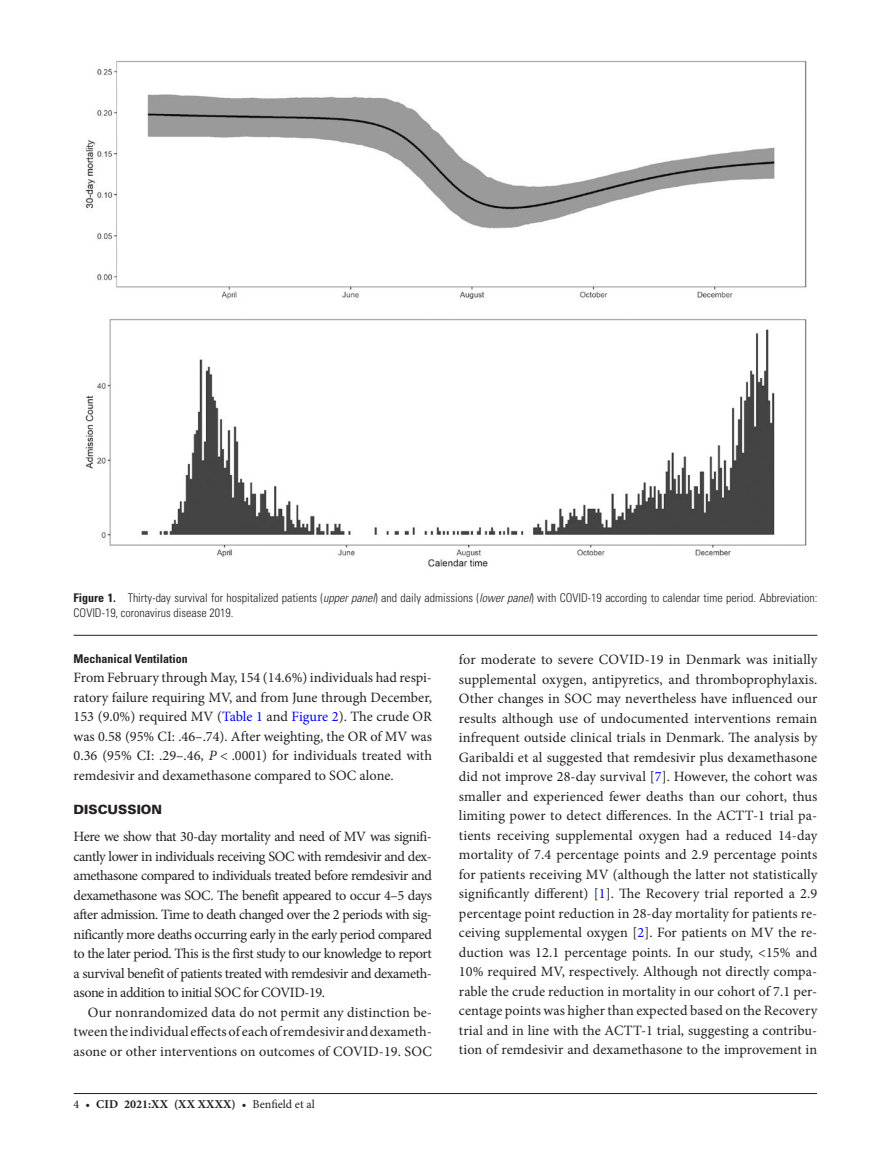
<style>
.page{position:relative;width:891px;height:1174px;background:#fff}
.page>*{position:absolute;margin:0;border:0;box-sizing:border-box;transform-origin:0 0}
.t1{font:14.25px/19.5px "Minion Pro";letter-spacing:-.005em;color:#231f20;text-align:justify}
.t2{font:900 12.75px "Univers LT Std";color:#231f20}
.t3{font:300 condensed 12px/15px "Univers LT Std";color:#231f20}
.t4{font:700 12px "Minion Pro";letter-spacing:.01em;color:#231f20}
.t5{font:700 condensed 12px "Univers LT Std";color:#231f20}
.s1{font-weight:700}
.s2{font-style:italic}
.s3{color:#00f}
.s4{font-weight:400}
</style>
<div class="page">
<hr style="left:74px;top:1093px;width:743px;height:1px;background:#231f20">
<hr style="left:74px;top:635px;width:743px;height:1px;background:#231f20">
<img style="left:85px;top:60px;width:722px;height:508px">
<p class="t3" style="left:74px;top:590px;width:745px"><span class="s1">Figure 1.</span> Thirty-day survival for hospitalized patients (<span class="s2">upper panel</span>) and daily admissions (<span class="s2">lower panel</span>) with COVID-19 according to calendar time period. Abbreviation:<br>COVID-19, coronavirus disease 2019.</p>
<p class="t5" style="left:74px;top:651px;width:116px">Mechanical Ventilation</p>
<p class="t1" style="left:74px;top:668px;width:360px">From February through May, 154 (14.6%) individuals had respi&shy;ratory failure requiring MV, and from June through December, 153 (9.0%) required MV (<span class="s3">Table 1</span> and <span class="s3">Figure 2</span>). The crude OR was 0.58 (95% CI: .46–.74). After weighting, the OR of MV was 0.36 (95% CI: .29–.46, <span class="s2">P</span> &lt; .0001) for individuals treated with remdesivir and dexamethasone compared to SOC alone.</p>
<p class="t2" style="left:74px;top:802px;width:90px">DISCUSSION</p>
<p class="t1" style="left:74px;top:827px;width:360px">Here we show that 30-day mortality and need of MV was signifi&shy;cantly lower in individuals receiving SOC with remdesivir and dex&shy;amethasone compared to individuals treated before remdesivir and dexamethasone was SOC. The benefit appeared to occur 4–5 days after admission. Time to death changed over the 2 periods with sig&shy;nificantly more deaths occurring early in the early period compared to the later period. This is the first study to our knowledge to report a survival benefit of patients treated with remdesivir and dexameth&shy;asone in addition to initial SOC for COVID-19.</p>
<p class="t1" style="left:74px;top:1002px;width:360px;text-indent:14px">Our nonrandomized data do not permit any distinction be&shy;tween the individual effects of each of remdesivir and dexameth&shy;asone or other interventions on outcomes of COVID-19. SOC</p>
<p class="t4" style="left:74px;top:1095px;width:243px"><span class="s4">4 •</span> cid 2021:XX (XX XXXX) <span class="s4">• Benfield et al</span></p>
<p class="t1" style="left:459px;top:650px;width:360px">for moderate to severe COVID-19 in Denmark was initially supplemental oxygen, antipyretics, and thromboprophylaxis.<br>Other changes in SOC may nevertheless have influenced our results although use of undocumented interventions remain infrequent outside clinical trials in Denmark. The analysis by Garibaldi et al suggested that remdesivir plus dexamethasone did not improve 28-day survival [<span class="s3">7</span>]. However, the cohort was smaller and experienced fewer deaths than our cohort, thus limiting power to detect differences. In the ACTT-1 trial pa&shy;tients receiving supplemental oxygen had a reduced 14-day mortality of 7.4 percentage points and 2.9 percentage points for patients receiving MV (although the latter not statistically significantly different) [<span class="s3">1</span>]. The Recovery trial reported a 2.9 percentage point reduction in 28-day mortality for patients re&shy;ceiving supplemental oxygen [<span class="s3">2</span>]. For patients on MV the re&shy;duction was 12.1 percentage points. In our study, &lt;15% and 10% required MV, respectively. Although not directly compa&shy;rable the crude reduction in mortality in our cohort of 7.1 per&shy;centage points was higher than expected based on the Recovery trial and in line with the ACTT-1 trial, suggesting a contribu&shy;tion of remdesivir and dexamethasone to the improvement in</p>
</div>
